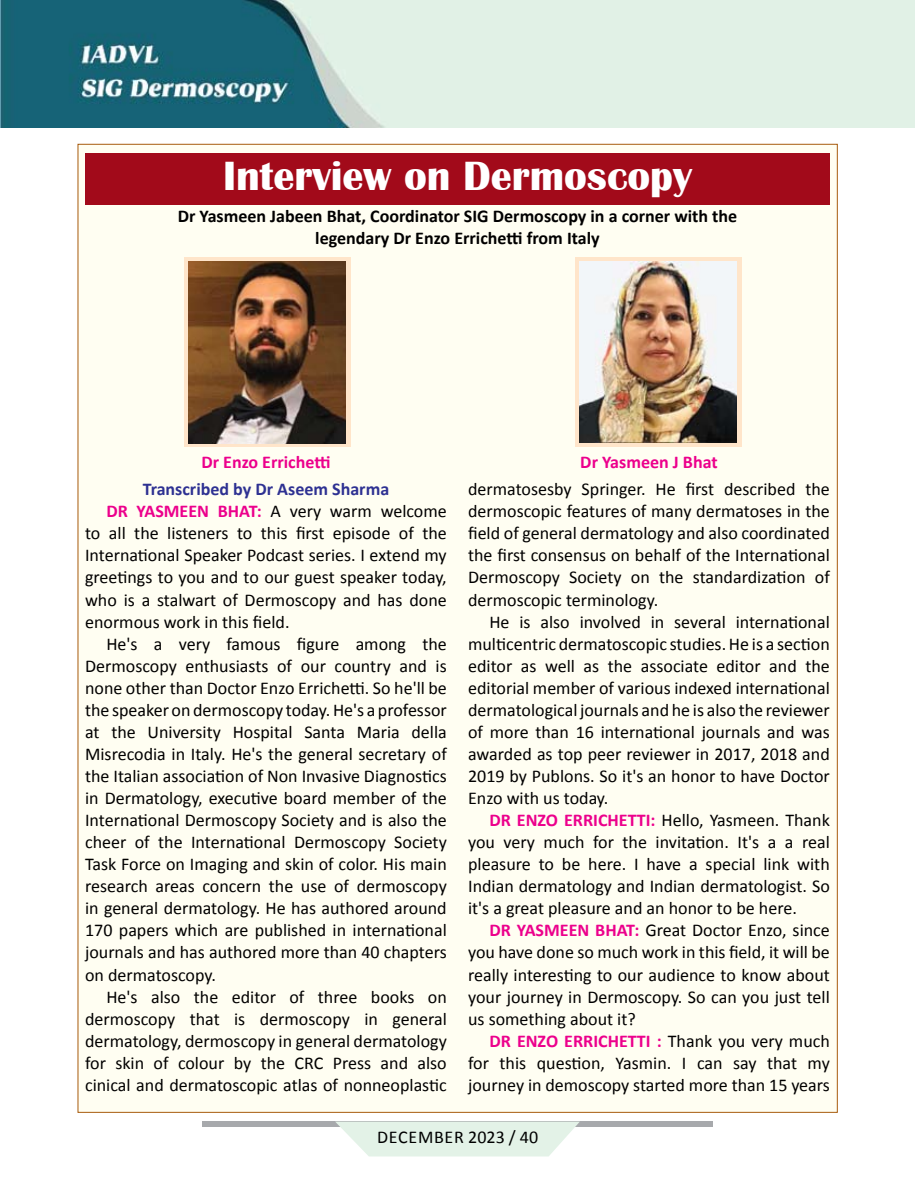
<style>
.page{position:relative;width:915px;height:1191px;background:#fff}
.page>*{position:absolute;margin:0;border:0;box-sizing:border-box;transform-origin:0 0}
.t1{font:700 42px "Britannic";color:#fff}
.t2{font:18px/22px "Calibri";color:#000;text-align:justify}
.t3{font:700 18px/21.6px "Calibri";color:#000;text-align:center}
.t4{font:700 18px "Calibri";color:#ec008c}
.t5{font:700 18px "Calibri";color:#2e3192}
.t6{font:18px "Calibri";letter-spacing:.04em;color:#000}
.s1{font-weight:700;color:#ec008c}
</style>
<div class="page">
<div style="left:202px;top:1121px;width:510px;height:6px;background:#a7a9ac"></div>
<svg style="left:335px;top:1121px;width:244px;height:35px;background:#e5f2e8"></svg>
<img style="left:0;top:0;width:914px;height:127px">
<div style="left:78px;top:144px;width:759px;height:968px;background:#fffef2"></div>
<svg style="left:575px;top:257px;width:166px;height:190px;background:#f2dcc4"></svg>
<div style="left:184px;top:257px;width:166px;height:190px;background:#ffe5ca"></div>
<div style="left:85px;top:153px;width:744px;height:51px;background:#a20a1a"></div>
<img style="left:188px;top:261px;width:158px;height:182px">
<img style="left:579px;top:262px;width:157px;height:180px">
<h1 class="t1" style="left:223px;top:152px;width:470px">Interview on Dermoscopy</h1>
<p class="t3" style="left:178px;top:205px;width:560px">Dr Yasmeen Jabeen Bhat, Coordinator SIG Dermoscopy in a corner with the legendary Dr Enzo Errichetti from Italy</p>
<p class="t4" style="left:201px;top:450px;width:131px">Dr Enzo Errichetti</p>
<p class="t4" style="left:580px;top:450px;width:139px">Dr Yasmeen J Bhat</p>
<p class="t5" style="left:143px;top:478px;width:248px">Transcribed by Dr Aseem Sharma</p>
<p class="t2" style="left:106px;top:500px;width:342px"><span class="s1">DR YASMEEN BHAT:</span> A very warm welcome</p>
<p class="t2" style="left:85px;top:522px;width:363px">to all the listeners to this first episode of the</p>
<p class="t2" style="left:85px;top:544px;width:363px">International Speaker Podcast series. I extend my</p>
<p class="t2" style="left:85px;top:566px;width:363px">greetings to you and to our guest speaker today,</p>
<p class="t2" style="left:85px;top:588px;width:363px">who is a stalwart of Dermoscopy and has done</p>
<p class="t2" style="left:85px;top:610px;width:206px">enormous work in this field.</p>
<p class="t2" style="left:106px;top:632px;width:342px">He's a very famous figure among the</p>
<p class="t2" style="left:85px;top:655px;width:363px">Dermoscopy enthusiasts of our country and is</p>
<p class="t2" style="left:85px;top:677px;width:363px">none other than Doctor Enzo Errichetti. So he'll be</p>
<p class="t2" style="left:85px;top:699px;width:363px">the speaker on dermoscopy today. He's a professor</p>
<p class="t2" style="left:85px;top:721px;width:363px">at the University Hospital Santa Maria della</p>
<p class="t2" style="left:85px;top:743px;width:363px">Misrecodia in Italy. He's the general secretary of</p>
<p class="t2" style="left:85px;top:765px;width:363px">the Italian association of Non Invasive Diagnostics</p>
<p class="t2" style="left:85px;top:787px;width:363px">in Dermatology, executive board member of the</p>
<p class="t2" style="left:85px;top:809px;width:363px">International Dermoscopy Society and is also the</p>
<p class="t2" style="left:85px;top:831px;width:363px">cheer of the International Dermoscopy Society</p>
<p class="t2" style="left:85px;top:853px;width:363px">Task Force on Imaging and skin of color. His main</p>
<p class="t2" style="left:85px;top:875px;width:363px">research areas concern the use of dermoscopy</p>
<p class="t2" style="left:85px;top:897px;width:363px">in general dermatology. He has authored around</p>
<p class="t2" style="left:85px;top:919px;width:363px">170 papers which are published in international</p>
<p class="t2" style="left:85px;top:941px;width:363px">journals and has authored more than 40 chapters</p>
<p class="t2" style="left:85px;top:963px;width:132px">on dermatoscopy.</p>
<p class="t2" style="left:106px;top:985px;width:342px">He's also the editor of three books on</p>
<p class="t2" style="left:85px;top:1007px;width:363px">dermoscopy that is dermoscopy in general</p>
<p class="t2" style="left:85px;top:1029px;width:363px">dermatology, dermoscopy in general dermatology</p>
<p class="t2" style="left:85px;top:1051px;width:363px">for skin of colour by the CRC Press and also</p>
<p class="t2" style="left:85px;top:1073px;width:363px">cinical and dermatoscopic atlas of nonneoplastic</p>
<p class="t2" style="left:468px;top:478px;width:363px">dermatosesby Springer. He first described the dermoscopic features of many dermatoses in the field of general dermatology and also coordinated the first consensus on behalf of the International Dermoscopy Society on the standardization of dermoscopic terminology.</p>
<p class="t2" style="left:468px;top:610px;width:363px;text-indent:21px">He is also involved in several international multicentric dermatoscopic studies. He is a section editor as well as the associate editor and the editorial member of various indexed international dermatological journals and he is also the reviewer of more than 16 international journals and was awarded as top peer reviewer in 2017, 2018 and 2019 by Publons. So it's an honor to have Doctor Enzo with us today.</p>
<p class="t2" style="left:468px;top:809px;width:363px;text-indent:21px"><span class="s1">DR ENZO ERRICHETTI:</span> Hello, Yasmeen. Thank you very much for the invitation. It's a a real pleasure to be here. I have a special link with Indian dermatology and Indian dermatologist. So it's a great pleasure and an honor to be here.</p>
<p class="t2" style="left:468px;top:919px;width:363px;text-indent:21px"><span class="s1">DR YASMEEN BHAT:</span> Great Doctor Enzo, since you have done so much work in this field, it will be really interesting to our audience to know about your journey in Dermoscopy. So can you just tell us something about it?</p>
<p class="t2" style="left:468px;top:1029px;width:363px;text-indent:21px"><span class="s1">DR ENZO ERRICHETTI :</span> Thank you very much for this question, Yasmin. I can say that my journey in demoscopy started more than 15 years</p>
<p class="t6" style="left:377px;top:1125px;width:162px">December 2023 / 40</p>
</div>
